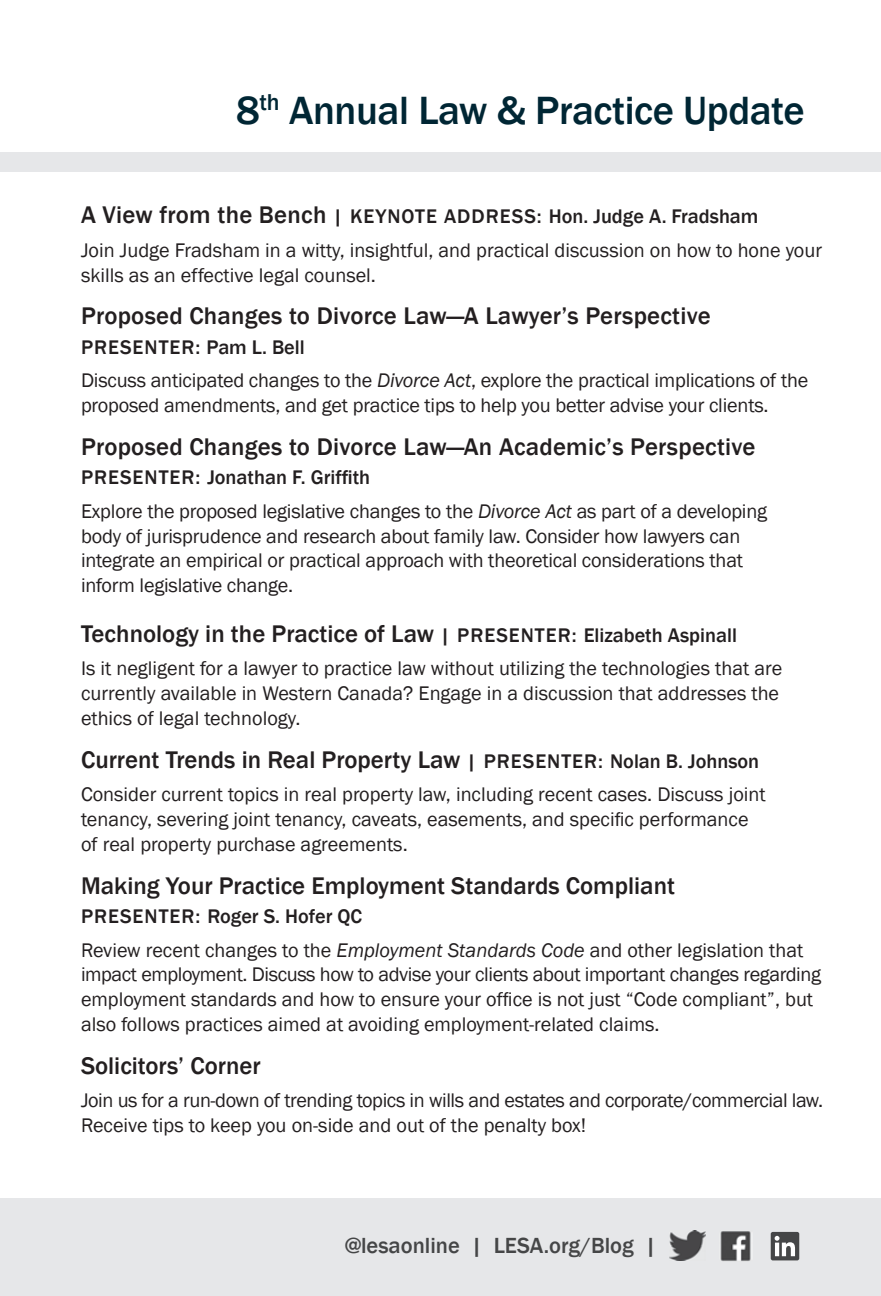
<style>
.page{position:relative;width:881px;height:1296px;background:#fff}
.page>*{position:absolute;margin:0;border:0;box-sizing:border-box;transform-origin:0 0}
.t1{font:500 40.5px "Franklin Gothic";letter-spacing:-.01em;color:#002634}
.t2{font:500 24.75px "Franklin Gothic";color:#231f20}
.t3{font:500 22.5px "Franklin Gothic";color:#454647}
.t4{font:20.25px/24.8px "Franklin Gothic";color:#231f20}
.t5{font:20.25px/24.8px "Franklin Gothic";letter-spacing:-.02em;color:#231f20}
.s1{font-weight:500;font-size:24.75px}
.s2{font-weight:500}
.s3{font-style:italic}
.s4{font-size:20.25px}
</style>
<div class="page">
<div style="left:0;top:1199px;width:881px;height:97px;background:#e6e7e9"></div>
<img style="left:720px;top:1231px;width:31px;height:30px">
<div style="left:771px;top:1232px;width:28px;height:28px;background:#454647;border-radius:2px"></div>
<svg style="left:775px;top:1236px;width:20px;height:20px"></svg>
<img style="left:669px;top:1231px;width:36px;height:29px">
<div style="left:0;top:152px;width:881px;height:20px;background:#e6e7e9"></div>
<h1 class="t1" style="left:236px;top:85px;width:570px">8<sup>th</sup> Annual Law &amp; Practice Update</h1>
<p class="t4" style="left:81px;top:200px;width:742px;line-height:33.8px"><span class="s1">A View from the Bench</span> <span class="s2">| KEYNOTE ADDRESS: Hon. Judge A. Fradsham<br></span>Join Judge Fradsham in a witty, insightful, and practical discussion on how to hone your</p>
<p class="t4" style="left:81px;top:263px;width:297px">skills as an effective legal counsel.</p>
<p class="t2" style="left:81px;top:301px;width:631px">Proposed Changes to Divorce Law—A Lawyer’s Perspective</p>
<p class="t4" style="left:81px;top:330px;width:729px;line-height:33.8px"><span class="s2">PRESENTER: Pam L. Bell<br></span>Discuss anticipated changes to the <span class="s3">Divorce Act</span>, explore the practical implications of the</p>
<p class="t4" style="left:81px;top:393px;width:689px">proposed amendments, and get practice tips to help you better advise your clients.</p>
<p class="t2" style="left:81px;top:431px;width:676px">Proposed Changes to Divorce Law—An Academic’s Perspective</p>
<p class="t4" style="left:81px;top:461px;width:687px;line-height:33.8px"><span class="s2">PRESENTER: Jonathan F. Griffith<br></span>Explore the proposed legislative changes to the <span class="s3">Divorce Act</span> as part of a developing</p>
<p class="t4" style="left:81px;top:524px;width:664px">body of jurisprudence and research about family law. Consider how lawyers can integrate an empirical or practical approach with theoretical considerations that inform legislative change.</p>
<p class="t2" style="left:81px;top:618px;width:657px">Technology in the Practice of Law <span class="s4">| PRESENTER: Elizabeth Aspinall</span></p>
<p class="t4" style="left:81px;top:657px;width:703px">Is it negligent for a lawyer to practice law without utilizing the technologies that are currently available in Western Canada? Engage in a discussion that addresses the ethics of legal technology.</p>
<p class="t2" style="left:81px;top:744px;width:680px">Current Trends in Real Property Law <span class="s4">| PRESENTER: Nolan B. Johnson</span></p>
<p class="t4" style="left:81px;top:783px;width:686px">Consider current topics in real property law, including recent cases. Discuss joint tenancy, severing joint tenancy, caveats, easements, and specific performance of real property purchase agreements.</p>
<p class="t2" style="left:81px;top:870px;width:595px">Making Your Practice Employment Standards Compliant</p>
<p class="t4" style="left:81px;top:900px;width:724px;line-height:33.8px"><span class="s2">PRESENTER: Roger S. Hofer QC<br></span>Review recent changes to the <span class="s3">Employment Standards Code</span> and other legislation that</p>
<p class="t4" style="left:81px;top:963px;width:741px">impact employment. Discuss how to advise your clients about important changes regarding employment standards and how to ensure your office is not just “Code compliant”, but also follows practices aimed at avoiding employment-related claims.</p>
<p class="t2" style="left:81px;top:1050px;width:181px">Solicitors’ Corner</p>
<p class="t5" style="left:81px;top:1089px;width:744px">Join us for a run-down of trending topics in wills and estates and corporate/commercial law.<br>Receive tips to keep you on-side and out of the penalty box!</p>
<p class="t3" style="left:345px;top:1232px;width:313px">@lesaonline | LESA.org/Blog |</p>
</div>
